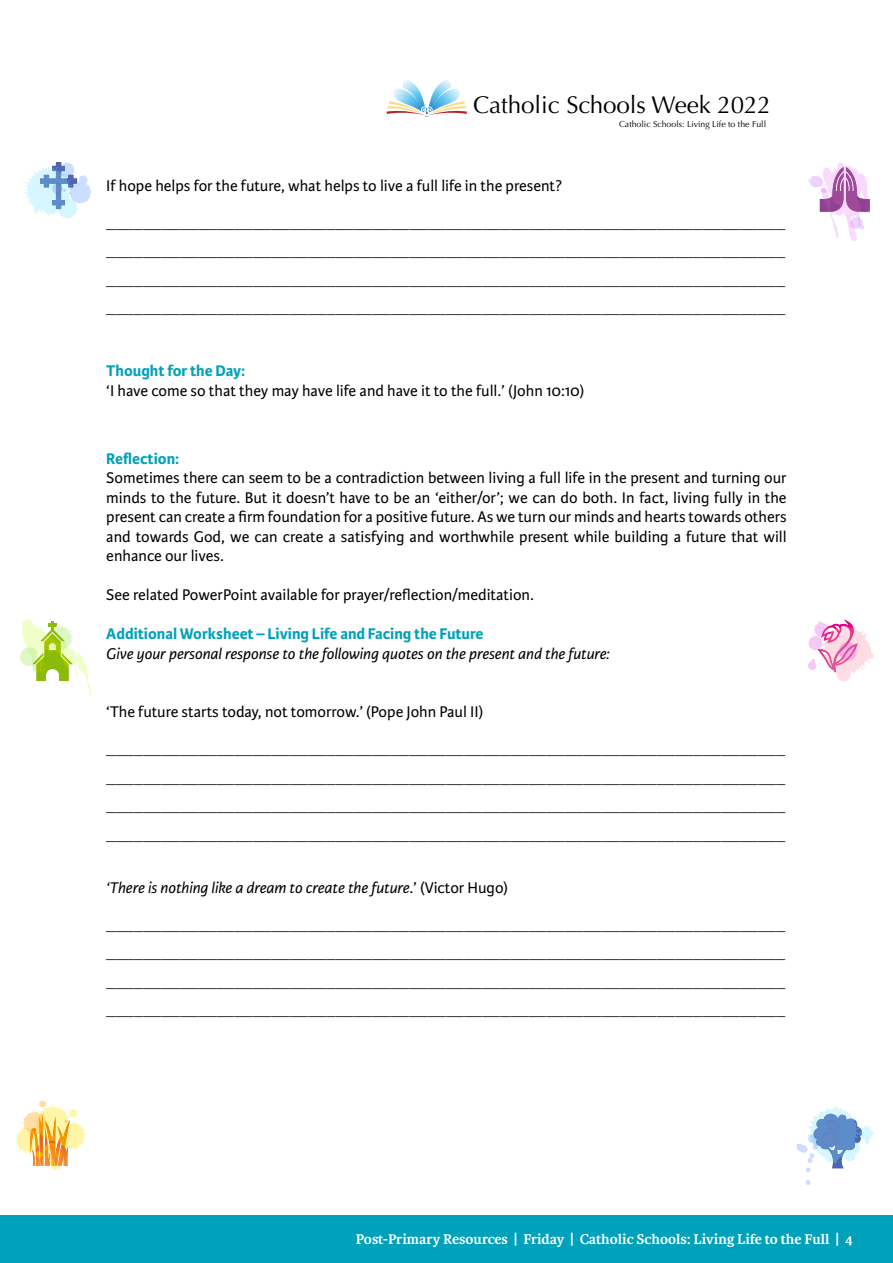
<style>
.page{position:relative;width:893px;height:1263px;background:#fff}
.page>*{position:absolute;margin:0;border:0;box-sizing:border-box;transform-origin:0 0}
.t1{font:24.15px "Optima";letter-spacing:-.005em;color:#000}
.t2{font:16.5px/28.5px "Helvetica";color:#000;text-align:justify}
.t3{font:16.5px/19.5px "Karmina Sans";color:#000;text-align:justify}
.t4{font:italic 16.5px "Karmina Sans";color:#000}
.t5{font:700 16.5px "Karmina Sans";color:#00a1ba}
.t6{font:700 15px "Karmina";color:#fff}
.t7{font:8.7px "Optima";color:#000}
.s1{font-style:normal}
</style>
<div class="page">
<div style="left:0;top:1215px;width:893px;height:48px;background:#00a1ba"></div>
<svg style="left:387px;top:80px;width:80px;height:37px"></svg>
<svg style="left:24px;top:162px;width:67px;height:57px"></svg>
<svg style="left:16px;top:1100px;width:69px;height:70px"></svg>
<svg style="left:20px;top:619px;width:72px;height:76px"></svg>
<svg style="left:808px;top:620px;width:65px;height:61px"></svg>
<svg style="left:797px;top:1107px;width:77px;height:65px"></svg>
<svg style="left:805px;top:1180px;width:5px;height:5px"></svg>
<svg style="left:808px;top:162px;width:63px;height:79px"></svg>
<h1 class="t1" style="left:473px;top:91px;width:299px">Catholic Schools Week 2022</h1>
<p class="t7" style="left:619px;top:119px;width:148px">Catholic Schools: Living Life to the Full</p>
<p class="t3" style="left:106px;top:176px;width:457px">If hope helps for the future, what helps to live a full life in the present?</p>
<p class="t2" style="left:106px;top:208px;width:680px">__________________________________________________________________________ __________________________________________________________________________ __________________________________________________________________________ __________________________________________________________________________</p>
<p class="t5" style="left:106px;top:361px;width:140px">Thought for the Day:</p>
<p class="t3" style="left:106px;top:381px;width:479px">‘I have come so that they may have life and have it to the full.’ (John 10:10)</p>
<p class="t5" style="left:106px;top:449px;width:74px">Reflection:</p>
<p class="t3" style="left:106px;top:468px;width:682px">Sometimes there can seem to be a contradiction between living a full life in the present and turning our minds to the future. But it doesn’t have to be an ‘either/or’; we can do both. In fact, living fully in the present can create a firm foundation for a positive future. As we turn our minds and hearts towards others and towards God, we can create a satisfying and worthwhile present while building a future that will enhance our lives.</p>
<p class="t3" style="left:106px;top:585px;width:429px">See related PowerPoint available for prayer/reflection/meditation.</p>
<p class="t5" style="left:106px;top:624px;width:379px">Additional Worksheet – Living Life and Facing the Future</p>
<p class="t4" style="left:106px;top:644px;width:505px">Give your personal response to the following quotes on the present and the future:</p>
<p class="t3" style="left:106px;top:702px;width:378px">‘The future starts today, not tomorrow.’ (Pope John Paul II)</p>
<p class="t2" style="left:106px;top:735px;width:680px">__________________________________________________________________________ __________________________________________________________________________ __________________________________________________________________________ __________________________________________________________________________</p>
<p class="t4" style="left:106px;top:878px;width:403px">‘There is nothing like a dream to create the future<span class="s1">.’ (Victor Hugo)</span></p>
<p class="t2" style="left:106px;top:910px;width:680px">__________________________________________________________________________ __________________________________________________________________________ __________________________________________________________________________ __________________________________________________________________________</p>
<p class="t6" style="left:356px;top:1230px;width:498px">Post-Primary Resources | Friday | Catholic Schools: Living Life to the Full | 4</p>
</div>
